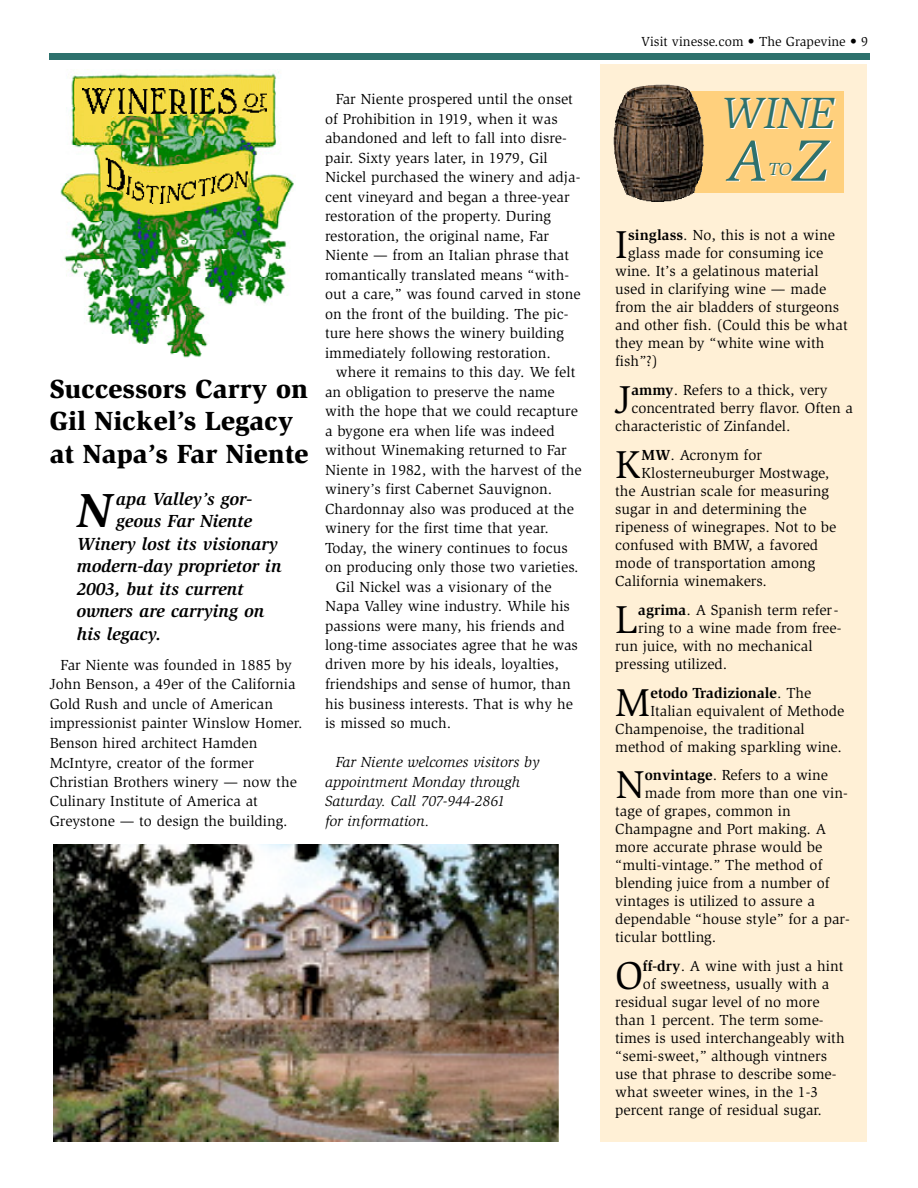
<style>
.page{position:relative;width:918px;height:1188px;background:#fff}
.page>*{position:absolute;margin:0;border:0;box-sizing:border-box;transform-origin:0 0}
.t1{font:italic 60px "Slimbach";color:#2e716d}
.t2{font:italic 700 49.2px "Slimbach";color:#000}
.t3{font:italic 45px "Slimbach";color:#2e716d}
.t4{font:39.9px "Slimbach";color:#000}
.t5{font:900 27px/32.4px "Slimbach";color:#000}
.t6{font:italic 700 18px "Slimbach";color:#000}
.t7{font:italic 18px "Slimbach";color:#2e716d}
.t8{font:15px/19.5px "Slimbach";color:#000}
.t9{font:italic 15px/19.5px "Slimbach";color:#000}
.t10{font:700 15px "Slimbach";color:#000}
.t11{font:13.5px "Slimbach";color:#000}
.s1{font-weight:700}
.s2{font-weight:400}
</style>
<div class="page">
<img style="left:60px;top:71px;width:234px;height:287px">
<img style="left:83px;top:89px;width:183px;height:115px">
<div style="left:49px;top:54px;width:821px;height:6px;background:#2e716d"></div>
<div style="left:600px;top:64px;width:267px;height:1077px;background:#fff0d6"></div>
<div style="left:657px;top:91px;width:187px;height:101px;background:#ffd07d"></div>
<img style="left:621px;top:85px;width:83px;height:117px">
<img style="left:53px;top:845px;width:505px;height:297px">
<h3 class="t5" style="left:50px;top:375px;width:260px">Successors Carry on<br>Gil Nickel’s Legacy at Napa’s Far Niente</h3>
<h2 class="t2" style="left:77px;top:492px;width:36px">N</h2>
<p class="t6" style="left:116px;top:492px;width:137px">apa Valley’s gor-</p>
<p class="t6" style="left:116px;top:514px;width:138px">geous Far Niente</p>
<p class="t6" style="left:77px;top:537px;width:203px">Winery lost its visionary</p>
<p class="t6" style="left:77px;top:559px;width:206px">modern-day proprietor in</p>
<p class="t6" style="left:77px;top:582px;width:169px">2003, but its current</p>
<p class="t6" style="left:77px;top:604px;width:189px">owners are carrying on</p>
<p class="t6" style="left:77px;top:627px;width:86px">his legacy.</p>
<p class="t8" style="left:50px;top:656px;width:254px;text-indent:11px">Far Niente was founded in 1885 by John Benson, a 49er of the California Gold Rush and uncle of American impressionist painter Winslow Homer.<br>Benson hired architect Hamden McIntyre, creator of the former Christian Brothers winery — now the Culinary Institute of America at Greystone — to design the building.</p>
<p class="t8" style="left:325px;top:90px;width:257px;text-indent:11px">Far Niente prospered until the onset of Prohibition in 1919, when it was abandoned and left to fall into disre&shy;pair. Sixty years later, in 1979, Gil Nickel purchased the winery and adja&shy;cent vineyard and began a three-year restoration of the property. During restoration, the original name, Far Niente — from an Italian phrase that romantically translated means “with&shy;out a care,” was found carved in stone on the front of the building. The pic&shy;ture here shows the winery building immediately following restoration.</p>
<p class="t8" style="left:336px;top:364px;width:241px">where it remains to this day. We felt</p>
<p class="t8" style="left:325px;top:383px;width:231px">an obligation to preserve the name</p>
<p class="t8" style="left:325px;top:402px;width:254px">with the hope that we could recapture</p>
<p class="t8" style="left:325px;top:422px;width:231px">a bygone era when life was indeed</p>
<p class="t8" style="left:325px;top:441px;width:243px">without Winemaking returned to Far</p>
<p class="t8" style="left:325px;top:461px;width:258px">Niente in 1982, with the harvest of the</p>
<p class="t8" style="left:325px;top:481px;width:229px">winery’s first Cabernet Sauvignon.</p>
<p class="t8" style="left:325px;top:500px;width:250px">Chardonnay also was produced at the</p>
<p class="t8" style="left:325px;top:519px;width:225px">winery for the first time that year.</p>
<p class="t8" style="left:325px;top:539px;width:244px">Today, the winery continues to focus</p>
<p class="t8" style="left:325px;top:558px;width:255px">on producing only those two varieties.</p>
<p class="t8" style="left:336px;top:578px;width:217px">Gil Nickel was a visionary of the</p>
<p class="t8" style="left:325px;top:598px;width:246px">Napa Valley wine industry. While his</p>
<p class="t8" style="left:325px;top:617px;width:241px">passions were many, his friends and</p>
<p class="t8" style="left:325px;top:636px;width:254px">long-time associates agree that he was</p>
<p class="t8" style="left:325px;top:656px;width:235px">driven more by his ideals, loyalties,</p>
<p class="t8" style="left:325px;top:675px;width:247px">friendships and sense of humor, than</p>
<p class="t8" style="left:325px;top:695px;width:249px">his business interests. That is why he</p>
<p class="t8" style="left:325px;top:715px;width:128px">is missed so much.</p>
<p class="t9" style="left:325px;top:754px;width:216px;text-indent:11px">Far Niente welcomes visitors by appointment Monday through<br>Saturday. Call 707-944-2861<br>for information.</p>
<p class="t11" style="left:641px;top:36px;width:229px">Visit vinesse.com • The Grapevine • 9</p>
<h3 class="t3" style="left:721px;top:96px;width:115px">WINE</h3>
<h1 class="t1" style="left:726px;top:138px;width:104px">A Z</h1>
<p class="t7" style="left:768px;top:162px;width:25px">TO</p>
<h3 class="t4" style="left:615px;top:230px;width:14px">I</h3>
<p class="t8" style="left:628px;top:227px;width:208px"><span class="s1">singlass</span>. No, this is not a wine</p>
<p class="t8" style="left:628px;top:245px;width:197px">glass made for consuming ice</p>
<p class="t8" style="left:615px;top:263px;width:205px">wine. It’s a gelatinous material</p>
<p class="t8" style="left:615px;top:281px;width:212px">used in clarifying wine — made</p>
<p class="t8" style="left:615px;top:299px;width:225px">from the air bladders of sturgeons</p>
<p class="t8" style="left:615px;top:317px;width:234px">and other fish. (Could this be what</p>
<p class="t8" style="left:615px;top:335px;width:211px">they mean by “white wine with</p>
<p class="t8" style="left:615px;top:353px;width:44px">fish”?)</p>
<h3 class="t4" style="left:615px;top:385px;width:18px">J</h3>
<p class="t8" style="left:631px;top:382px;width:198px"><span class="s1">ammy</span>. Refers to a thick, very</p>
<p class="t8" style="left:631px;top:400px;width:223px">concentrated berry flavor. Often a</p>
<p class="t8" style="left:615px;top:418px;width:177px">characteristic of Zinfandel.</p>
<h3 class="t4" style="left:615px;top:449px;width:27px">K</h3>
<p class="t8" style="left:642px;top:446px;width:122px"><span class="s1">MW</span>. Acronym for</p>
<p class="t8" style="left:642px;top:464px;width:189px">Klosterneuburger Mostwage,</p>
<p class="t8" style="left:615px;top:482px;width:215px">the Austrian scale for measuring</p>
<p class="t8" style="left:615px;top:500px;width:193px">sugar in and determining the</p>
<p class="t8" style="left:615px;top:518px;width:223px">ripeness of winegrapes. Not to be</p>
<p class="t8" style="left:615px;top:536px;width:205px">confused with BMW, a favored</p>
<p class="t8" style="left:615px;top:554px;width:202px">mode of transportation among</p>
<p class="t8" style="left:615px;top:572px;width:153px">California winemakers.</p>
<h3 class="t4" style="left:615px;top:604px;width:24px">L</h3>
<p class="t8" style="left:638px;top:601px;width:202px"><span class="s1">agrima</span>. A Spanish term refer-</p>
<p class="t8" style="left:638px;top:619px;width:205px">ring to a wine made from free-</p>
<p class="t8" style="left:615px;top:637px;width:199px">run juice, with no mechanical</p>
<p class="t8" style="left:615px;top:655px;width:114px">pressing utilized.</p>
<h3 class="t4" style="left:615px;top:687px;width:36px">M</h3>
<p class="t10" style="left:651px;top:687px;width:163px">etodo Tradizionale<span class="s2">. The</span></p>
<p class="t8" style="left:651px;top:702px;width:195px">Italian equivalent of Methode</p>
<p class="t8" style="left:615px;top:720px;width:191px">Champenoise, the traditional</p>
<p class="t8" style="left:615px;top:738px;width:228px">method of making sparkling wine.</p>
<h3 class="t4" style="left:615px;top:770px;width:31px">N</h3>
<p class="t8" style="left:645px;top:767px;width:185px"><span class="s1">onvintage</span>. Refers to a wine</p>
<p class="t8" style="left:645px;top:785px;width:205px">made from more than one vin-</p>
<p class="t8" style="left:615px;top:803px;width:177px">tage of grapes, common in</p>
<p class="t8" style="left:615px;top:821px;width:212px">Champagne and Port making. A</p>
<p class="t8" style="left:615px;top:839px;width:209px">more accurate phrase would be</p>
<p class="t8" style="left:615px;top:857px;width:209px">“multi-vintage.” The method of</p>
<p class="t8" style="left:615px;top:875px;width:216px">blending juice from a number of</p>
<p class="t8" style="left:615px;top:893px;width:201px">vintages is utilized to assure a</p>
<p class="t8" style="left:615px;top:911px;width:236px">dependable “house style” for a par-</p>
<p class="t8" style="left:615px;top:929px;width:103px">ticular bottling.</p>
<h3 class="t4" style="left:615px;top:961px;width:30px">O</h3>
<p class="t8" style="left:643px;top:958px;width:202px"><span class="s1">ff-dry</span>. A wine with just a hint</p>
<p class="t8" style="left:643px;top:976px;width:188px">of sweetness, usually with a</p>
<p class="t8" style="left:615px;top:994px;width:206px">residual sugar level of no more</p>
<p class="t8" style="left:615px;top:1012px;width:210px">than 1 percent. The term some-</p>
<p class="t8" style="left:615px;top:1030px;width:231px">times is used interchangeably with</p>
<p class="t8" style="left:615px;top:1048px;width:213px">“semi-sweet,” although vintners</p>
<p class="t8" style="left:615px;top:1066px;width:223px">use that phrase to describe some-</p>
<p class="t8" style="left:615px;top:1084px;width:205px">what sweeter wines, in the 1-3</p>
<p class="t8" style="left:615px;top:1102px;width:208px">percent range of residual sugar.</p>
</div>
